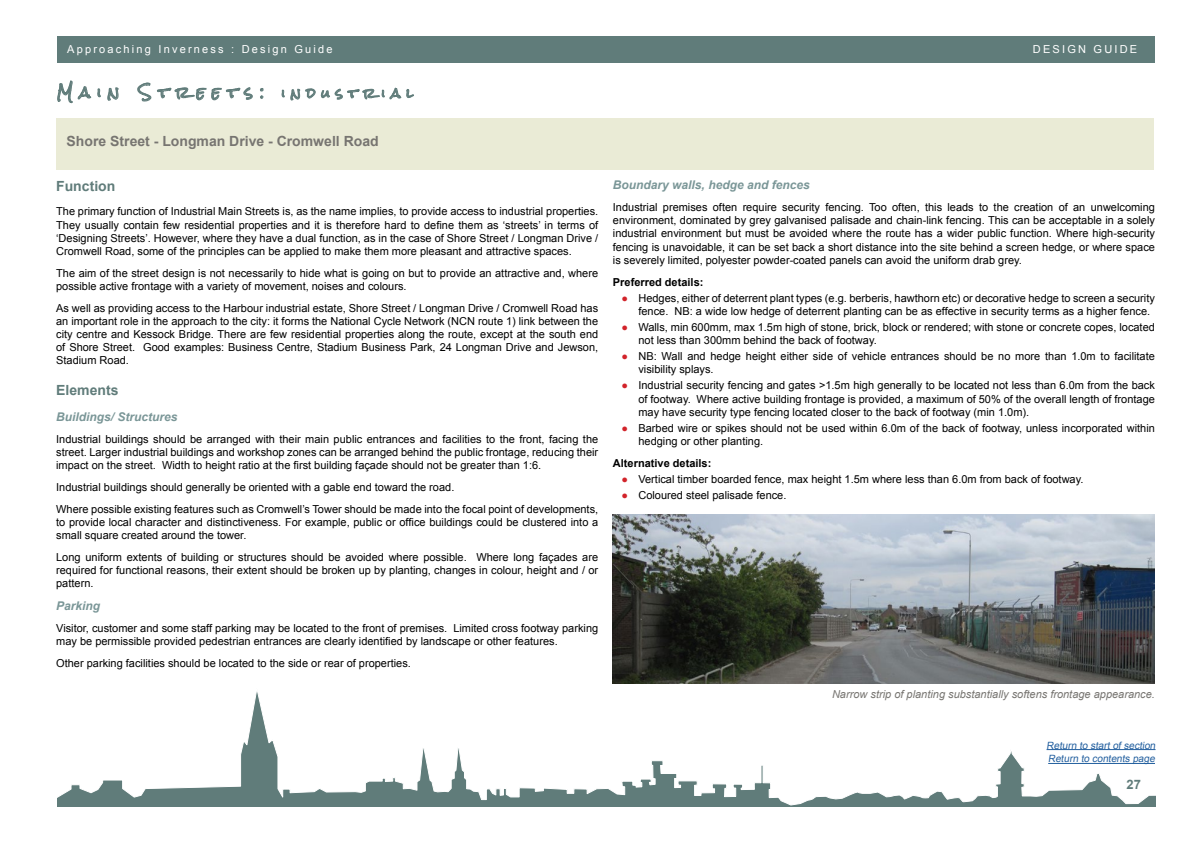
<style>
.page{position:relative;width:1191px;height:842px;background:#fff}
.page>*{position:absolute;margin:0;border:0;box-sizing:border-box;transform-origin:0 0}
.t1{font:15px "Rock Salt";color:#607c7a}
.t2{font:700 14px "Arial";color:#777571}
.t3{font:700 14px "Arial";color:#607c7a}
.t4{font:13px "Rock Salt";letter-spacing:.445em;color:#607c7a}
.t5{font:700 13px "Arial";color:#607c7a}
.t6{font:italic 700 12px "Arial";color:#7a9697}
.t7{font:11px/13.2px "Arial";color:#000}
.t8{font:italic 11px "Arial";color:#777571}
.t9{font:11px "Arial";letter-spacing:.2em;color:#fff}
.t10{font:700 11px "Arial";color:#000}
.t11{font:10px "Arial";color:#215e9e}
.s1{font-size:15px}
.s2{color:#d2232a}
</style>
<div class="page">
<div style="left:58px;top:36px;width:1097px;height:27px;background:#607c7a"></div>
<svg style="left:57px;top:655px;width:1099px;height:151px"></svg>
<div style="left:56px;top:118px;width:1098px;height:51px;background:#eaebd6"></div>
<svg style="left:57px;top:80px;width:62px;height:24px"></svg>
<svg style="left:137px;top:82px;width:127px;height:20px"></svg>
<svg style="left:281px;top:87px;width:133px;height:14px"></svg>
<img style="left:613px;top:515px;width:542px;height:169px">
<hr style="left:1048px;top:763px;width:107px;height:1px;background:#215e9e">
<hr style="left:1046px;top:749px;width:109px;height:1px;background:#215e9e">
<p class="t9" style="left:67px;top:41px;width:267px">Approaching Inverness : Design Guide</p>
<p class="t9" style="left:1033px;top:41px;width:106px">DESIGN GUIDE</p>
<h1 class="t1" style="left:57px;top:84px;width:64px">Main</h1>
<p class="t4" style="left:139px;top:86px;width:276px"><span class="s1">Streets:</span> industrial</p>
<p class="t2" style="left:67px;top:132px;width:313px">Shore Street - Longman Drive - Cromwell Road</p>
<p class="t3" style="left:56px;top:177px;width:61px">Function</p>
<p class="t7" style="left:56px;top:205px;width:543px;text-align:justify">The primary function of Industrial Main Streets is, as the name implies, to provide access to industrial properties.<br>They usually contain few residential properties and it is therefore hard to define them as ‘streets’ in terms of ‘Designing Streets’. However, where they have a dual function, as in the case of Shore Street / Longman Drive / Cromwell Road, some of the principles can be applied to make them more pleasant and attractive spaces.</p>
<p class="t7" style="left:56px;top:266px;width:543px">The aim of the street design is not necessarily to hide what is going on but to provide an attractive and, where possible active frontage with a variety of movement, noises and colours.</p>
<p class="t7" style="left:56px;top:301px;width:543px;text-align:justify">As well as providing access to the Harbour industrial estate, Shore Street / Longman Drive / Cromwell Road has an important role in the approach to the city: it forms the National Cycle Network (NCN route 1) link between the city centre and Kessock Bridge. There are few residential properties along the route, except at the south end of Shore Street. Good examples: Business Centre, Stadium Business Park, 24 Longman Drive and Jewson, Stadium Road.</p>
<p class="t3" style="left:56px;top:381px;width:64px">Elements</p>
<p class="t6" style="left:56px;top:409px;width:123px">Buildings/ Structures</p>
<p class="t7" style="left:56px;top:432px;width:543px;text-align:justify">Industrial buildings should be arranged with their main public entrances and facilities to the front, facing the street. Larger industrial buildings and workshop zones can be arranged behind the public frontage, reducing their impact on the street. Width to height ratio at the first building façade should not be greater than 1:6.</p>
<p class="t7" style="left:56px;top:476px;width:543px;line-height:21.7px">Industrial buildings should generally be oriented with a gable end toward the road.<br>Where possible existing features such as Cromwell’s Tower should be made into the focal point of developments,</p>
<p class="t7" style="left:56px;top:515px;width:543px">to provide local character and distinctiveness. For example, public or office buildings could be clustered into a small square created around the tower.</p>
<p class="t7" style="left:56px;top:550px;width:543px;text-align:justify">Long uniform extents of building or structures should be avoided where possible. Where long façades are required for functional reasons, their extent should be broken up by planting, changes in colour, height and / or pattern.</p>
<p class="t6" style="left:56px;top:598px;width:46px">Parking</p>
<p class="t7" style="left:56px;top:621px;width:543px">Visitor, customer and some staff parking may be located to the front of premises. Limited cross footway parking may be permissible provided pedestrian entrances are clearly identified by landscape or other features.</p>
<p class="t7" style="left:56px;top:656px;width:356px">Other parking facilities should be located to the side or rear of properties.</p>
<p class="t6" style="left:613px;top:177px;width:198px">Boundary walls, hedge and fences</p>
<p class="t7" style="left:613px;top:201px;width:543px;text-align:justify">Industrial premises often require security fencing. Too often, this leads to the creation of an unwelcoming environment, dominated by grey galvanised palisade and chain-link fencing. This can be acceptable in a solely industrial environment but must be avoided where the route has a wider public function. Where high-security fencing is unavoidable, it can be set back a short distance into the site behind a screen hedge, or where space is severely limited, polyester powder-coated panels can avoid the uniform drab grey.</p>
<p class="t10" style="left:613px;top:274px;width:92px">Preferred details:</p>
<p class="t7" style="left:638px;top:291px;width:518px;text-indent:-17px"><span class="s2">●</span> Hedges, either of deterrent plant types (e.g. berberis, hawthorn etc) or decorative hedge to screen a security fence. NB: a wide low hedge of deterrent planting can be as effective in security terms as a higher fence.</p>
<p class="t7" style="left:638px;top:320px;width:518px;text-indent:-17px"><span class="s2">●</span> Walls, min 600mm, max 1.5m high of stone, brick, block or rendered; with stone or concrete copes, located not less than 300mm behind the back of footway.</p>
<p class="t7" style="left:638px;top:350px;width:518px;text-indent:-17px"><span class="s2">●</span> NB: Wall and hedge height either side of vehicle entrances should be no more than 1.0m to facilitate visibility splays.</p>
<p class="t7" style="left:638px;top:379px;width:518px;text-align:justify;text-indent:-17px"><span class="s2">●</span> Industrial security fencing and gates &gt;1.5m high generally to be located not less than 6.0m from the back of footway. Where active building frontage is provided, a maximum of 50% of the overall length of frontage may have security type fencing located closer to the back of footway (min 1.0m).</p>
<p class="t7" style="left:638px;top:421px;width:518px;text-indent:-17px"><span class="s2">●</span> Barbed wire or spikes should not be used within 6.0m of the back of footway, unless incorporated within hedging or other planting.</p>
<p class="t10" style="left:613px;top:455px;width:100px">Alternative details:</p>
<p class="t7" style="left:621px;top:472px;width:463px"><span class="s2">●</span> Vertical timber boarded fence, max height 1.5m where less than 6.0m from back of footway.</p>
<p class="t7" style="left:621px;top:488px;width:166px"><span class="s2">●</span> Coloured steel palisade fence.</p>
<p class="t8" style="left:832px;top:687px;width:324px">Narrow strip of planting substantially softens frontage appearance.</p>
<p class="t11" style="left:1046px;top:738px;width:112px">Return to start of section</p>
<p class="t11" style="left:1048px;top:752px;width:110px">Return to contents page</p>
<p class="t5" style="left:1126px;top:775px;width:16px">27</p>
</div>
